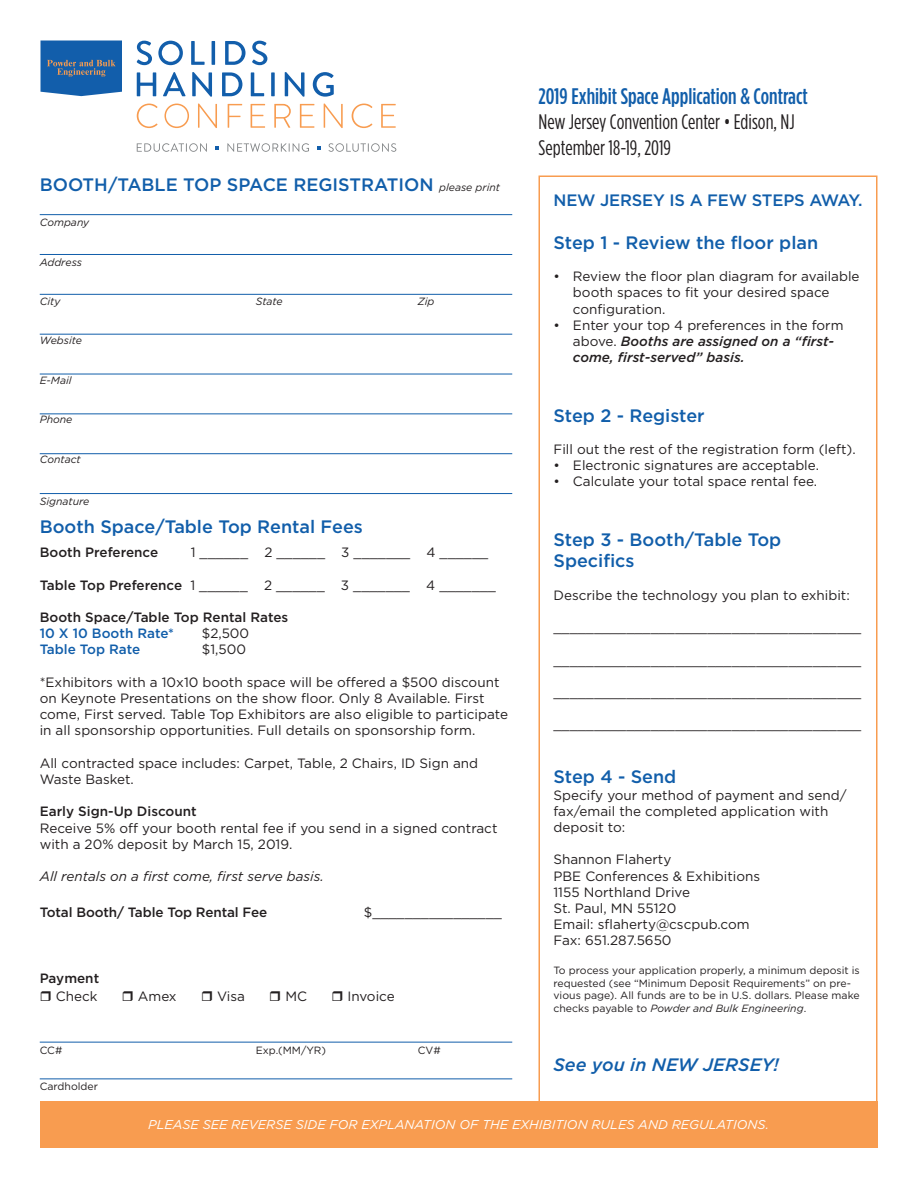
<style>
.page{position:relative;width:918px;height:1188px;background:#fff}
.page>*{position:absolute;margin:0;border:0;box-sizing:border-box;transform-origin:0 0}
.t1{font:500 22.5px "Gotham Condensed";color:#115eaa}
.t2{font:21px/25.2px "Gotham Condensed";color:#231f20}
.t3{font:500 18px/21.6px "Gotham";color:#115eaa}
.t4{font:italic 500 18px "Gotham";color:#115eaa}
.t5{font:500 16.5px "Gotham";letter-spacing:-.01em;color:#115eaa}
.t6{font:13.5px/16.2px "Gotham";color:#231f20}
.t7{font:500 13.5px "Gotham";color:#231f20}
.t8{font:italic 500 13.5px/16.2px "Gotham";color:#231f20}
.t9{font:italic 13.5px "Gotham";color:#231f20}
.t10{font:500 13.5px "Gotham";color:#115eaa}
.t11{font:italic 12.75px "Gotham";color:#fff}
.t12{font:10.5px/12.6px "Gotham";color:#231f20}
.t13{font:italic 10.5px "Gotham";color:#231f20}
.s1{font-weight:400;font-style:italic;font-size:10.5px;color:#231f20}
.s2{font-weight:500}
.s3{font-weight:400;font-style:normal}
.s4{font-style:italic}
</style>
<div class="page">
<div style="left:538px;top:176px;width:340px;height:932px;border:2px solid #f89c50"></div>
<div style="left:40px;top:1101px;width:838px;height:47px;background:#f89c50"></div>
<hr style="left:40px;top:214px;width:472px;height:1px;background:#115eaa">
<hr style="left:40px;top:493px;width:472px;height:1px;background:#115eaa">
<hr style="left:40px;top:453px;width:472px;height:1px;background:#115eaa">
<hr style="left:40px;top:413px;width:472px;height:1px;background:#115eaa">
<hr style="left:40px;top:374px;width:472px;height:1px;background:#115eaa">
<hr style="left:40px;top:334px;width:472px;height:1px;background:#115eaa">
<hr style="left:40px;top:294px;width:472px;height:1px;background:#115eaa">
<hr style="left:40px;top:254px;width:472px;height:1px;background:#115eaa">
<hr style="left:40px;top:1042px;width:472px;height:1px;background:#115eaa">
<hr style="left:40px;top:1079px;width:472px;height:1px;background:#115eaa">
<svg style="left:137px;top:41px;width:15px;height:24px"></svg>
<svg style="left:158px;top:41px;width:25px;height:24px"></svg>
<svg style="left:191px;top:41px;width:14px;height:24px"></svg>
<hr style="left:212px;top:41px;width:3px;height:24px;background:#125eab">
<svg style="left:225px;top:41px;width:21px;height:24px"></svg>
<svg style="left:252px;top:41px;width:15px;height:24px"></svg>
<svg style="left:137px;top:72px;width:19px;height:24px"></svg>
<svg style="left:163px;top:72px;width:23px;height:24px"></svg>
<svg style="left:192px;top:72px;width:20px;height:25px"></svg>
<svg style="left:222px;top:72px;width:20px;height:24px"></svg>
<svg style="left:251px;top:72px;width:13px;height:24px"></svg>
<svg style="left:271px;top:72px;width:4px;height:24px"></svg>
<svg style="left:285px;top:72px;width:20px;height:25px"></svg>
<svg style="left:313px;top:72px;width:21px;height:25px"></svg>
<svg style="left:137px;top:104px;width:21px;height:24px"></svg>
<svg style="left:164px;top:104px;width:25px;height:24px"></svg>
<svg style="left:198px;top:104px;width:19px;height:24px"></svg>
<svg style="left:228px;top:104px;width:14px;height:24px"></svg>
<svg style="left:251px;top:104px;width:14px;height:24px"></svg>
<svg style="left:274px;top:104px;width:17px;height:24px"></svg>
<svg style="left:300px;top:104px;width:14px;height:24px"></svg>
<svg style="left:324px;top:104px;width:19px;height:24px"></svg>
<svg style="left:352px;top:104px;width:20px;height:24px"></svg>
<svg style="left:381px;top:104px;width:15px;height:24px"></svg>
<svg style="left:137px;top:143px;width:70px;height:9px"></svg>
<svg style="left:227px;top:143px;width:82px;height:9px"></svg>
<svg style="left:317px;top:146px;width:4px;height:3px"></svg>
<svg style="left:329px;top:143px;width:67px;height:9px"></svg>
<svg style="left:41px;top:41px;width:81px;height:55px;background:#2967a8"></svg>
<h3 class="t3" style="left:40px;top:173px;width:462px">BOOTH/TABLE TOP SPACE REGISTRATION <span class="s1">please print</span></h3>
<p class="t13" style="left:40px;top:217px;width:51px">Company</p>
<p class="t13" style="left:40px;top:256px;width:44px">Address</p>
<p class="t13" style="left:40px;top:296px;width:22px">City</p>
<p class="t13" style="left:256px;top:296px;width:29px">State</p>
<p class="t13" style="left:418px;top:296px;width:18px">Zip</p>
<p class="t13" style="left:40px;top:335px;width:44px">Website</p>
<p class="t13" style="left:40px;top:374px;width:33px">E-Mail</p>
<p class="t13" style="left:40px;top:414px;width:34px">Phone</p>
<p class="t13" style="left:40px;top:453px;width:43px">Contact</p>
<p class="t13" style="left:40px;top:496px;width:51px">Signature</p>
<h3 class="t3" style="left:40px;top:516px;width:325px">Booth Space/Table Top Rental Fees</h3>
<p class="t7" style="left:40px;top:545px;width:120px">Booth Preference</p>
<p class="t6" style="left:191px;top:544px;width:299px">1 ______ 2 ______ 3 _______ 4 ______</p>
<p class="t6" style="left:40px;top:576px;width:458px"><span class="s2">Table Top Preference</span> 1 ______ 2 ______ 3 _______ 4 _______</p>
<p class="t7" style="left:40px;top:609px;width:250px">Booth Space/Table Top Rental Rates</p>
<p class="t10" style="left:40px;top:626px;width:136px">10 X 10 Booth Rate*</p>
<p class="t6" style="left:202px;top:625px;width:49px">$2,500</p>
<p class="t10" style="left:40px;top:642px;width:102px">Table Top Rate</p>
<p class="t6" style="left:202px;top:641px;width:46px">$1,500</p>
<p class="t6" style="left:40px;top:674px;width:470px">*Exhibitors with a 10x10 booth space will be offered a $500 discount on Keynote Presentations on the show floor. Only 8 Available. First come, First served. Table Top Exhibitors are also eligible to participate in all sponsorship opportunities. Full details on sponsorship form.</p>
<p class="t6" style="left:40px;top:755px;width:440px">All contracted space includes: Carpet, Table, 2 Chairs, ID Sign and<br>Waste Basket.</p>
<p class="t7" style="left:40px;top:804px;width:159px">Early Sign-Up Discount</p>
<p class="t6" style="left:40px;top:819px;width:459px">Receive 5% off your booth rental fee if you send in a signed contract with a 20% deposit by March 15, 2019.</p>
<p class="t9" style="left:40px;top:869px;width:286px">All rentals on a first come, first serve basis.</p>
<p class="t7" style="left:40px;top:904px;width:229px">Total Booth/ Table Top Rental Fee</p>
<p class="t6" style="left:364px;top:904px;width:140px">$________________</p>
<p class="t7" style="left:40px;top:971px;width:61px">Payment</p>
<p class="t6" style="left:56px;top:988px;width:43px">Check</p>
<p class="t6" style="left:138px;top:988px;width:40px">Amex</p>
<p class="t6" style="left:217px;top:988px;width:29px">Visa</p>
<p class="t6" style="left:285px;top:988px;width:23px">MC</p>
<p class="t6" style="left:347px;top:988px;width:49px">Invoice</p>
<p class="t12" style="left:40px;top:1044px;width:24px">CC#</p>
<p class="t12" style="left:256px;top:1044px;width:72px">Exp.(MM/YR)</p>
<p class="t12" style="left:418px;top:1044px;width:24px">CV#</p>
<p class="t12" style="left:40px;top:1080px;width:60px">Cardholder</p>
<h1 class="t1" style="left:538px;top:84px;width:271px">2019 Exhibit Space Application &amp; Contract</h1>
<h2 class="t2" style="left:538px;top:109px;width:258px">New Jersey Convention Center • Edison, NJ<br>September 18-19, 2019</h2>
<p class="t5" style="left:554px;top:190px;width:311px">NEW JERSEY IS A FEW STEPS AWAY.</p>
<h3 class="t3" style="left:554px;top:231px;width:266px">Step 1 - Review the floor plan</h3>
<p class="t6" style="left:573px;top:268px;width:288px;text-indent:-19px">• Review the floor plan diagram for available booth spaces to fit your desired space configuration.</p>
<p class="t8" style="left:573px;top:317px;width:272px;text-indent:-19px"><span class="s3">• Enter your top 4 preferences in the form above.</span> Booths are assigned on a “first&shy;come, first-served” basis.</p>
<h3 class="t3" style="left:554px;top:404px;width:153px">Step 2 - Register</h3>
<p class="t6" style="left:554px;top:441px;width:304px">Fill out the rest of the registration form (left).</p>
<p class="t6" style="left:554px;top:457px;width:267px">• Electronic signatures are acceptable.</p>
<p class="t6" style="left:554px;top:473px;width:265px">• Calculate your total space rental fee.</p>
<h3 class="t3" style="left:554px;top:528px;width:229px">Step 3 - Booth/Table Top<br>Specifics</h3>
<p class="t6" style="left:554px;top:587px;width:298px">Describe the technology you plan to exhibit:</p>
<p class="t6" style="left:554px;top:619px;width:309px">______________________________________</p>
<p class="t6" style="left:554px;top:651px;width:309px">______________________________________</p>
<p class="t6" style="left:554px;top:684px;width:309px">______________________________________</p>
<p class="t6" style="left:554px;top:716px;width:309px">______________________________________</p>
<h3 class="t3" style="left:554px;top:766px;width:124px">Step 4 - Send</h3>
<p class="t6" style="left:554px;top:786px;width:295px">Specify your method of payment and send/ fax/email the completed application with deposit to:</p>
<p class="t6" style="left:554px;top:851px;width:208px">Shannon Flaherty<br>PBE Conferences &amp; Exhibitions<br>1155 Northland Drive<br>St. Paul, MN 55120<br>Email: sflaherty@cscpub.com<br>Fax: 651.287.5650</p>
<p class="t12" style="left:554px;top:964px;width:308px">To process your application properly, a minimum deposit is requested (see “Minimum Deposit Requirements” on pre&shy;vious page). All funds are to be in U.S. dollars. Please make checks payable to <span class="s4">Powder and Bulk Engineering</span>.</p>
<h3 class="t4" style="left:554px;top:1055px;width:227px">See you in NEW JERSEY!</h3>
<p class="t11" style="left:148px;top:1118px;width:622px">PLEASE SEE REVERSE SIDE FOR EXPLANATION OF THE EXHIBITION RULES AND REGULATIONS.</p>
</div>
